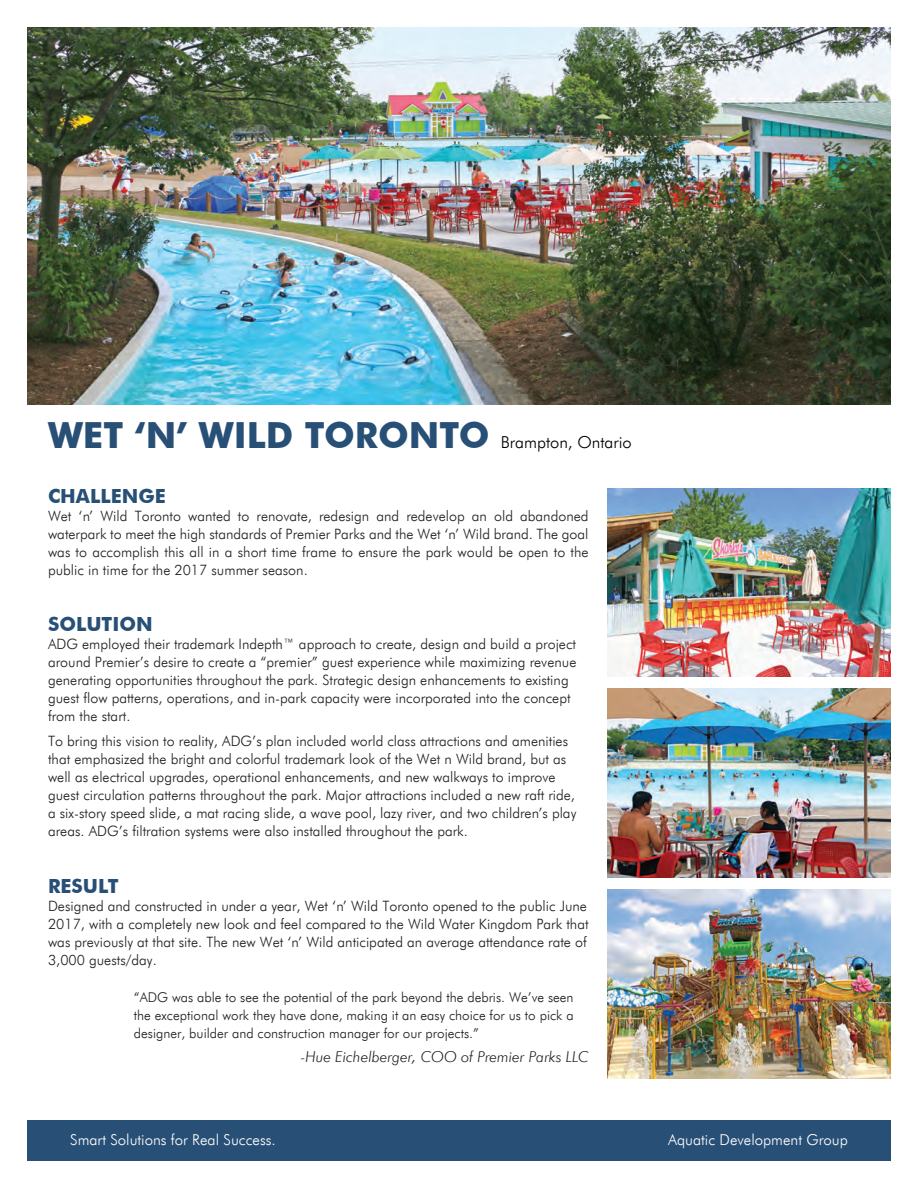
<style>
.page{position:relative;width:918px;height:1188px;background:#fff}
.page>*{position:absolute;margin:0;border:0;box-sizing:border-box;transform-origin:0 0}
.t1{font:700 36px "Futura BT";color:#284f76}
.t2{font:700 19.5px "Futura BT";color:#284f76}
.t3{font:300 15px "Futura BT";color:#fff}
.t4{font:italic 300 15px "Futura BT";color:#231f20}
.t5{font:300 14.25px/18px "Futura BT";color:#231f20}
.t6{font:300 13.5px/18px "Futura BT";color:#231f20;text-align:justify}
.s1{font-weight:300;font-size:16.5px;color:#000}
</style>
<div class="page">
<img style="left:27px;top:27px;width:864px;height:378px">
<div style="left:27px;top:1120px;width:864px;height:41px;background:#284f76"></div>
<img style="left:608px;top:488px;width:283px;height:189px">
<img style="left:608px;top:689px;width:283px;height:189px">
<img style="left:608px;top:890px;width:283px;height:189px">
<h1 class="t1" style="left:48px;top:413px;width:585px">WET ‘N’ WILD TORONTO <span class="s1">Brampton, Ontario</span></h1>
<h2 class="t2" style="left:48px;top:484px;width:119px">CHALLENGE</h2>
<p class="t5" style="left:48px;top:506px;width:542px;text-align:justify">Wet ‘n’ Wild Toronto wanted to renovate, redesign and redevelop an old abandoned waterpark to meet the high standards of Premier Parks and the Wet ‘n’ Wild brand. The goal was to accomplish this all in a short time frame to ensure the park would be open to the public in time for the 2017 summer season.</p>
<h2 class="t2" style="left:48px;top:612px;width:106px">SOLUTION</h2>
<p class="t5" style="left:48px;top:635px;width:530px">ADG employed their trademark Indepth™ approach to create, design and build a project around Premier’s desire to create a “premier” guest experience while maximizing revenue generating opportunities throughout the park. Strategic design enhancements to existing guest flow patterns, operations, and in-park capacity were incorporated into the concept from the start.</p>
<p class="t5" style="left:48px;top:732px;width:530px">To bring this vision to reality, ADG’s plan included world class attractions and amenities that emphasized the bright and colorful trademark look of the Wet n Wild brand, but as well as electrical upgrades, operational enhancements, and new walkways to improve guest circulation patterns throughout the park. Major attractions included a new raft ride, a six-story speed slide, a mat racing slide, a wave pool, lazy river, and two children’s play areas. ADG’s filtration systems were also installed throughout the park.</p>
<h2 class="t2" style="left:48px;top:874px;width:72px">RESULT</h2>
<p class="t5" style="left:48px;top:896px;width:542px">Designed and constructed in under a year, Wet ‘n’ Wild Toronto opened to the public June 2017, with a completely new look and feel compared to the Wild Water Kingdom Park that was previously at that site. The new Wet ‘n’ Wild anticipated an average attendance rate of 3,000 guests/day.</p>
<p class="t6" style="left:134px;top:988px;width:441px">“ADG was able to see the potential of the park beyond the debris. We’ve seen the exceptional work they have done, making it an easy choice for us to pick a designer, builder and construction manager for our projects.”</p>
<p class="t4" style="left:301px;top:1048px;width:289px">-Hue Eichelberger, COO of Premier Parks LLC</p>
<p class="t3" style="left:70px;top:1131px;width:207px">Smart Solutions for Real Success.</p>
<p class="t3" style="left:668px;top:1131px;width:181px">Aquatic Development Group</p>
</div>
